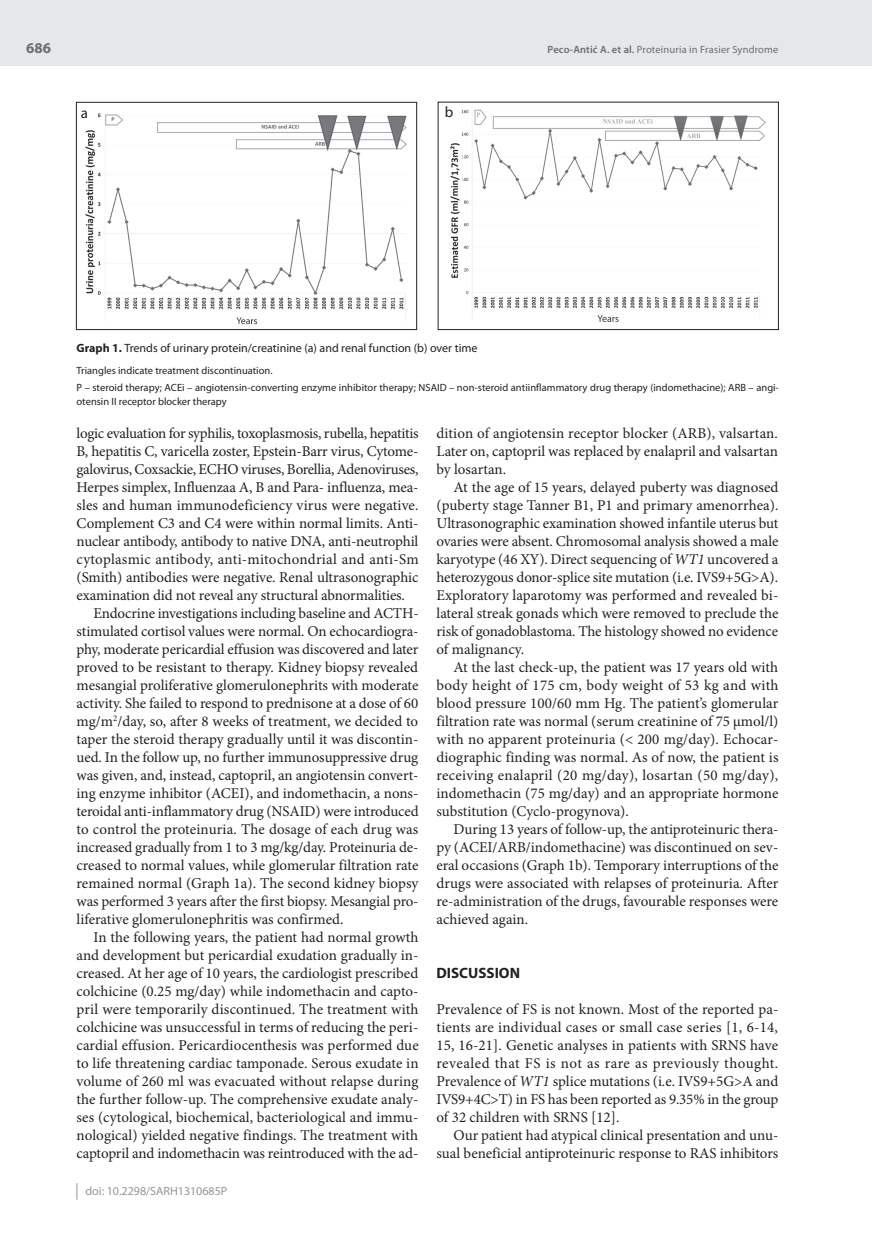
<style>
.page{position:relative;width:872px;height:1234px;background:#fff}
.page>*{position:absolute;margin:0;border:0;box-sizing:border-box;transform-origin:0 0}
.t1{font:15px/18px "Minion Pro";letter-spacing:-.005em;color:#231f20;text-align:justify}
.t2{font:15px "Minion Pro";letter-spacing:.015em;color:#231f20}
.t3{font:700 15px "Myriad Pro";color:#231f20}
.t4{font:700 15px "Myriad Pro";color:#6c6d70}
.t5{font:15px "Myriad Pro";color:#231f20}
.t6{font:12px "Myriad Pro";color:#231f20}
.t7{font:12px "Myriad Pro";color:#939598}
.t8{font:10.5px/17.7px "Myriad Pro";letter-spacing:.005em;color:#231f20}
.t9{font:10.5px "Myriad Pro";letter-spacing:.015em;color:#6c6d70}
.s1{font-weight:600}
.s2{font-weight:700}
.s3{font-style:italic}
</style>
<div class="page">
<div style="left:0;top:0;width:872px;height:66px;background:#e6e7e9"></div>
<svg style="left:77px;top:1183px;width:1px;height:16px"></svg>
<img style="left:85px;top:113px;width:322px;height:212px">
<div style="left:76px;top:102px;width:341px;height:228px;border:1px solid #231f20"></div>
<img style="left:450px;top:109px;width:316px;height:213px">
<div style="left:438px;top:102px;width:340px;height:228px;border:1px solid #231f20"></div>
<p class="t4" style="left:26px;top:40px;width:26px">686</p>
<p class="t5" style="left:81px;top:104px;width:9px">а</p>
<p class="t5" style="left:445px;top:104px;width:10px">b</p>
<p class="t9" style="left:547px;top:44px;width:232px"><span class="s1">Peco-Antić A. et al.</span> Proteinuria in Frasier Syndrome</p>
<p class="t6" style="left:77px;top:341px;width:402px"><span class="s2">Graph 1.</span> Trends of urinary protein/creatinine (a) and renal function (b) over time</p>
<p class="t8" style="left:77px;top:361px;width:703px">Triangles indicate treatment discontinuation.<br>P – steroid therapy; ACEi – angiotensin-converting enzyme inhibitor therapy; NSAID – non-steroid antiinflammatory drug therapy (indomethacine); ARB – angi-</p>
<p class="t8" style="left:77px;top:392px;width:152px">otensin II receptor blocker therapy</p>
<p class="t1" style="left:77px;top:424px;width:343px">logic evaluation for syphilis, toxoplasmosis, rubella, hepatitis</p>
<p class="t1" style="left:77px;top:442px;width:343px">B, hepatitis C, varicella zoster, Epstein-Barr virus, Cytome-</p>
<p class="t1" style="left:77px;top:460px;width:343px">galovirus, Coxsackie, ECHO viruses, Borellia, Adenoviruses,</p>
<p class="t1" style="left:77px;top:478px;width:343px">Herpes simplex, Influenzaa A, B and Para- influenza, mea-</p>
<p class="t1" style="left:77px;top:496px;width:343px">sles and human immunodeficiency virus were negative.</p>
<p class="t1" style="left:77px;top:514px;width:343px">Complement C3 and C4 were within normal limits. Anti-</p>
<p class="t1" style="left:77px;top:532px;width:343px">nuclear antibody, antibody to native DNA, anti-neutrophil</p>
<p class="t2" style="left:77px;top:549px;width:343px">cytoplasmic antibody, anti-mitochondrial and anti-Sm</p>
<p class="t1" style="left:77px;top:568px;width:343px">(Smith) antibodies were negative. Renal ultrasonographic</p>
<p class="t1" style="left:77px;top:586px;width:330px">examination did not reveal any structural abnormalities.</p>
<p class="t1" style="left:94px;top:604px;width:327px">Endocrine investigations including baseline and ACTH-</p>
<p class="t1" style="left:77px;top:622px;width:343px">stimulated cortisol values were normal. On echocardiogra-</p>
<p class="t1" style="left:77px;top:640px;width:343px">phy, moderate pericardial effusion was discovered and later</p>
<p class="t1" style="left:77px;top:658px;width:343px">proved to be resistant to therapy. Kidney biopsy revealed</p>
<p class="t1" style="left:77px;top:676px;width:343px">mesangial proliferative glomerulonephrits with moderate</p>
<p class="t1" style="left:77px;top:694px;width:343px">activity. She failed to respond to prednisone at a dose of 60</p>
<p class="t1" style="left:77px;top:712px;width:343px">mg/m<sup>2</sup>/day, so, after 8 weeks of treatment, we decided to</p>
<p class="t1" style="left:77px;top:730px;width:343px">taper the steroid therapy gradually until it was discontin-</p>
<p class="t1" style="left:77px;top:748px;width:343px">ued. In the follow up, no further immunosuppressive drug</p>
<p class="t1" style="left:77px;top:766px;width:343px">was given, and, instead, captopril, an angiotensin convert-</p>
<p class="t1" style="left:77px;top:784px;width:343px">ing enzyme inhibitor (ACEI), and indomethacin, a nons-</p>
<p class="t1" style="left:77px;top:802px;width:343px">teroidal anti-inflammatory drug (NSAID) were introduced</p>
<p class="t1" style="left:77px;top:820px;width:343px">to control the proteinuria. The dosage of each drug was</p>
<p class="t1" style="left:77px;top:838px;width:343px">increased gradually from 1 to 3 mg/kg/day. Proteinuria de-</p>
<p class="t1" style="left:77px;top:856px;width:343px">creased to normal values, while glomerular filtration rate</p>
<p class="t1" style="left:77px;top:874px;width:343px">remained normal (Graph 1a). The second kidney biopsy</p>
<p class="t1" style="left:77px;top:892px;width:343px">was performed 3 years after the first biopsy. Mesangial pro-</p>
<p class="t1" style="left:77px;top:910px;width:268px">liferative glomerulonephritis was confirmed.</p>
<p class="t1" style="left:94px;top:928px;width:326px">In the following years, the patient had normal growth</p>
<p class="t1" style="left:77px;top:946px;width:343px">and development but pericardial exudation gradually in-</p>
<p class="t1" style="left:77px;top:964px;width:343px">creased. At her age of 10 years, the cardiologist prescribed</p>
<p class="t1" style="left:77px;top:982px;width:343px">colchicine (0.25 mg/day) while indomethacin and capto-</p>
<p class="t1" style="left:77px;top:1000px;width:343px">pril were temporarily discontinued. The treatment with</p>
<p class="t1" style="left:77px;top:1018px;width:343px">colchicine was unsuccessful in terms of reducing the peri-</p>
<p class="t1" style="left:77px;top:1036px;width:344px">cardial effusion. Pericardiocenthesis was performed due</p>
<p class="t1" style="left:77px;top:1054px;width:343px">to life threatening cardiac tamponade. Serous exudate in</p>
<p class="t1" style="left:77px;top:1072px;width:343px">volume of 260 ml was evacuated without relapse during</p>
<p class="t1" style="left:77px;top:1090px;width:343px">the further follow-up. The comprehensive exudate analy-</p>
<p class="t1" style="left:77px;top:1108px;width:343px">ses (cytological, biochemical, bacteriological and immu-</p>
<p class="t1" style="left:77px;top:1126px;width:343px">nological) yielded negative findings. The treatment with</p>
<p class="t1" style="left:77px;top:1144px;width:343px">captopril and indomethacin was reintroduced with the ad-</p>
<p class="t7" style="left:86px;top:1184px;width:143px">doi: 10.2298/SARH1310685P</p>
<p class="t1" style="left:436px;top:424px;width:343px">dition of angiotensin receptor blocker (ARB), valsartan.<br>Later on, captopril was replaced by enalapril and valsartan by losartan.</p>
<p class="t1" style="left:436px;top:478px;width:343px;text-indent:17px">At the age of 15 years, delayed puberty was diagnosed (puberty stage Tanner B1, P1 and primary amenorrhea).<br>Ultrasonographic examination showed infantile uterus but ovaries were absent. Chromosomal analysis showed a male karyotype (46 XY). Direct sequencing of <span class="s3">WT1</span> uncovered a heterozygous donor-splice site mutation (i.e. IVS9+5G&gt;A).<br>Exploratory laparotomy was performed and revealed bi&shy;lateral streak gonads which were removed to preclude the risk of gonadoblastoma. The histology showed no evidence of malignancy.</p>
<p class="t1" style="left:436px;top:658px;width:343px;text-indent:17px">At the last check-up, the patient was 17 years old with body height of 175 cm, body weight of 53 kg and with blood pressure 100/60 mm Hg. The patient’s glomerular filtration rate was normal (serum creatinine of 75 μmol/l) with no apparent proteinuria (&lt; 200 mg/day). Echocar&shy;diographic finding was normal. As of now, the patient is receiving enalapril (20 mg/day), losartan (50 mg/day), indomethacin (75 mg/day) and an appropriate hormone substitution (Cyclo-progynova).</p>
<p class="t1" style="left:436px;top:820px;width:343px;text-indent:17px">During 13 years of follow-up, the antiproteinuric thera&shy;py (ACEI/ARB/indomethacine) was discontinued on sev&shy;eral occasions (Graph 1b). Temporary interruptions of the drugs were associated with relapses of proteinuria. After re-administration of the drugs, favourable responses were achieved again.</p>
<p class="t3" style="left:436px;top:964px;width:85px">DISCUSSION</p>
<p class="t1" style="left:436px;top:1000px;width:343px">Prevalence of FS is not known. Most of the reported pa&shy;tients are individual cases or small case series [1, 6-14, 15, 16-21]. Genetic analyses in patients with SRNS have revealed that FS is not as rare as previously thought.<br>Prevalence of <span class="s3">WT1</span> splice mutations (i.e. IVS9+5G&gt;A and IVS9+4C&gt;T) in FS has been reported as 9.35% in the group of 32 children with SRNS [12].</p>
<p class="t1" style="left:436px;top:1126px;width:343px;text-align:right">Our patient had atypical clinical presentation and unu&shy;sual beneficial antiproteinuric response to RAS inhibitors</p>
</div>
